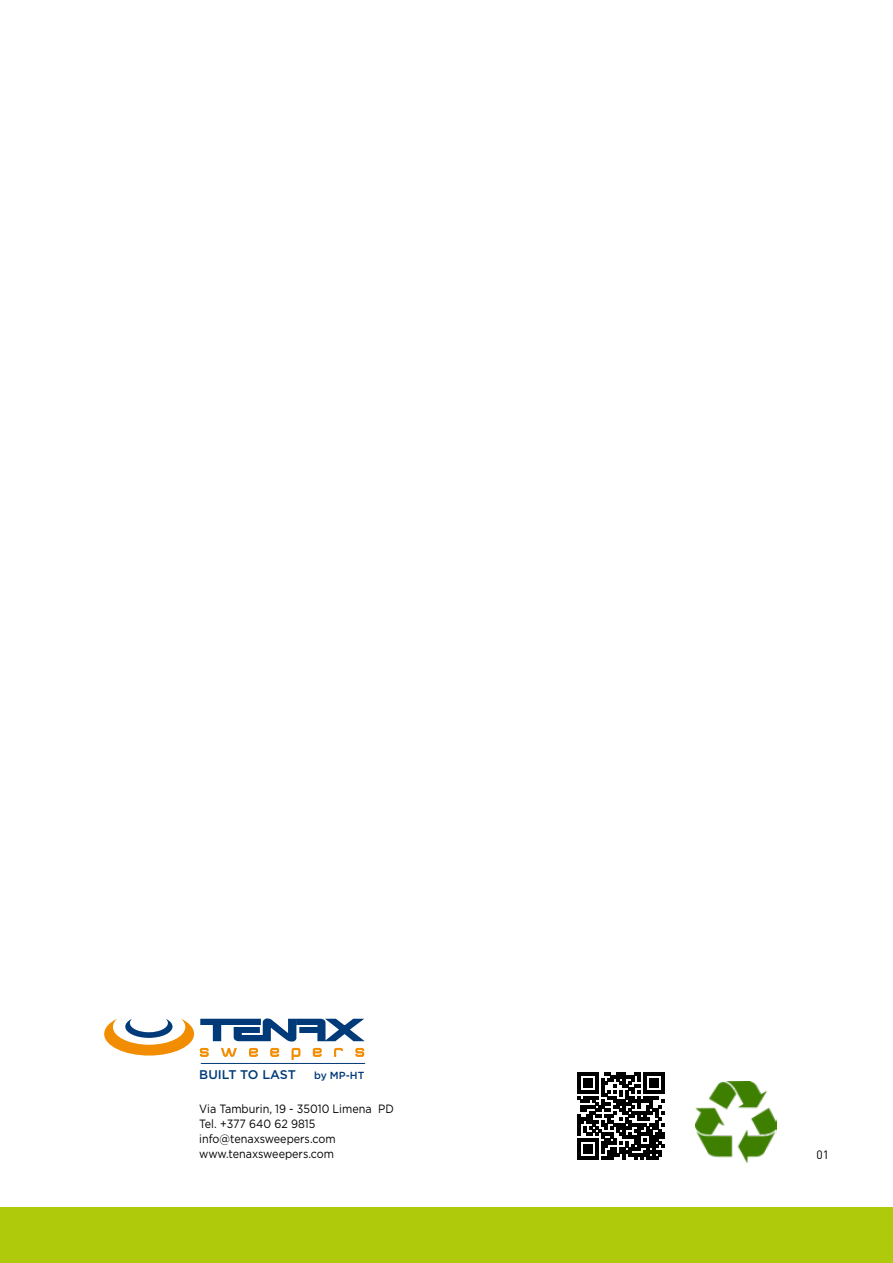
<style>
.page{position:relative;width:893px;height:1263px;background:#fff}
.page>*{position:absolute;margin:0;border:0;box-sizing:border-box;transform-origin:0 0}
.t1{font:500 12.6px "Gotham";letter-spacing:-.005em;color:#003a78}
.t2{font:12px/15px "Gotham";color:#000;scale:.9 1}
.t3{font:12px "DIN Pro";color:#000}
.t4{font:500 10.2px "Gotham";color:#003a78}
</style>
<div class="page">
<hr style="left:201px;top:1063px;width:164px;height:1px;background:#003a78">
<svg style="left:104px;top:1018px;width:261px;height:42px"></svg>
<div style="left:0;top:1207px;width:893px;height:56px;background:#afca0b"></div>
<img style="left:696px;top:1082px;width:80px;height:80px">
<svg style="left:578px;top:1072px;width:87px;height:87px"></svg>
<p class="t1" style="left:199px;top:1066px;width:98px">BUILT TO LAST</p>
<p class="t4" style="left:314px;top:1068px;width:52px">by MP-HT</p>
<p class="t2" style="left:199px;top:1101px;width:218px">Via Tamburin, 19 - 35010 Limena PD<br>Tel. +377 640 62 9815 info@tenaxsweepers.com www.tenaxsweepers.com</p>
<p class="t3" style="left:816px;top:1146px;width:14px">01</p>
</div>
